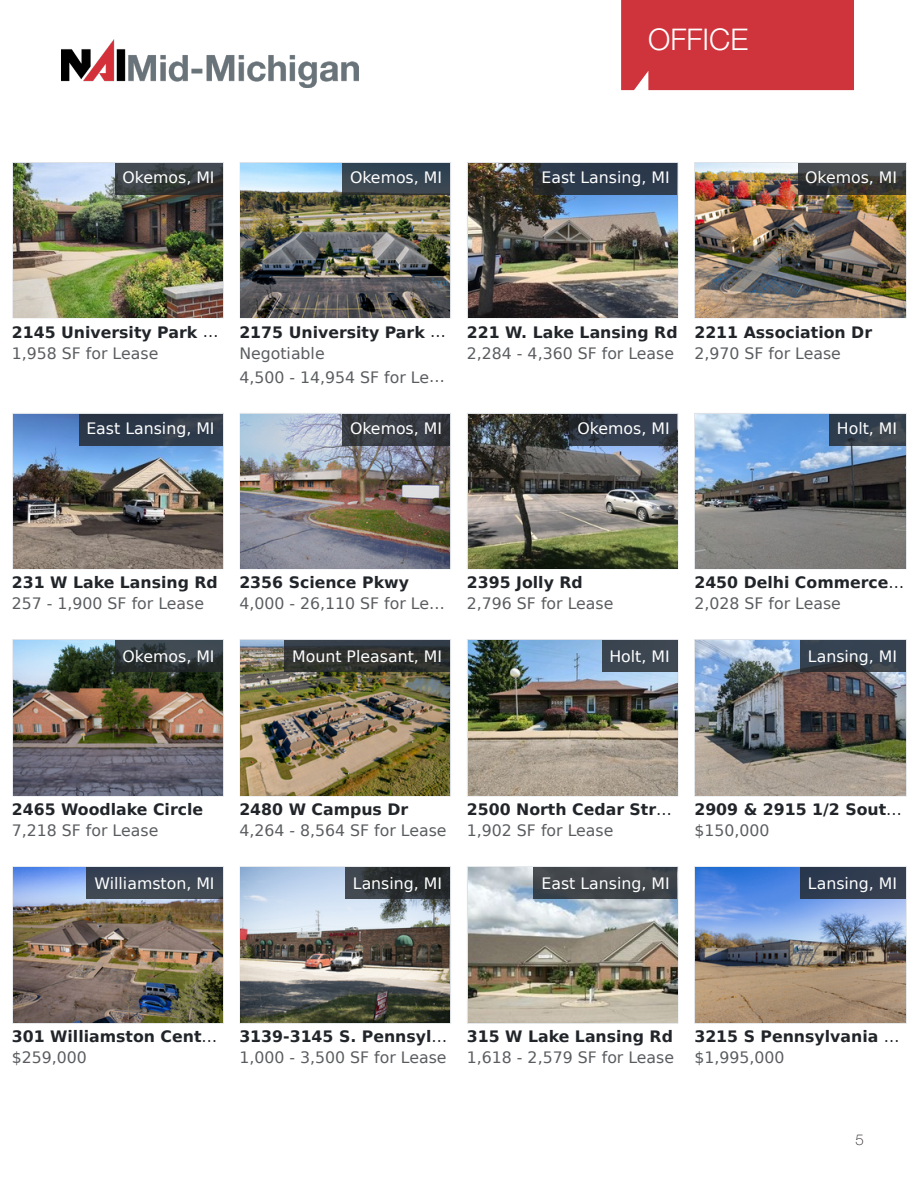
<style>
.page{position:relative;width:918px;height:1188px;background:#fff}
.page>*{position:absolute;margin:0;border:0;box-sizing:border-box;transform-origin:0 0}
.t1{font:300 30px "Helvetica Neue";color:#fff}
.t2{font:700 15.75px/21.3px "DejaVu Sans";color:#212529}
.t3{font:15.75px/21.3px "DejaVu Sans";color:rgb(33 37 41/.75)}
.t4{font:15.75px "DejaVu Sans";color:#fff}
.t5{font:100 15px "Helvetica Neue";color:#231f20}
.s1{font-weight:400}
.s2{font-weight:400;color:rgb(33 37 41/.75)}
.s3{font-weight:700;color:#212529}
.s4{color:#212529}
</style>
<div class="page">
<div style="left:621px;top:0;width:233px;height:90px;background:#cf333b"></div>
<img style="left:61px;top:39px;width:297px;height:48px">
<div style="left:12px;top:162px;width:212px;height:156px;border:1px solid #dee2e6"></div>
<div style="left:240px;top:162px;width:211px;height:156px;border:1px solid #dee2e6"></div>
<div style="left:467px;top:162px;width:211px;height:156px;border:1px solid #dee2e6"></div>
<div style="left:694px;top:162px;width:213px;height:156px;border:1px solid #dee2e6"></div>
<div style="left:12px;top:413px;width:212px;height:156px;border:1px solid #dee2e6"></div>
<div style="left:240px;top:413px;width:211px;height:156px;border:1px solid #dee2e6"></div>
<div style="left:467px;top:413px;width:211px;height:156px;border:1px solid #dee2e6"></div>
<div style="left:694px;top:413px;width:213px;height:156px;border:1px solid #dee2e6"></div>
<div style="left:12px;top:639px;width:212px;height:157px;border:1px solid #dee2e6"></div>
<div style="left:240px;top:639px;width:211px;height:157px;border:1px solid #dee2e6"></div>
<div style="left:467px;top:639px;width:211px;height:157px;border:1px solid #dee2e6"></div>
<div style="left:694px;top:639px;width:213px;height:157px;border:1px solid #dee2e6"></div>
<div style="left:12px;top:866px;width:212px;height:158px;border:1px solid #dee2e6"></div>
<div style="left:240px;top:866px;width:211px;height:158px;border:1px solid #dee2e6"></div>
<div style="left:467px;top:866px;width:211px;height:158px;border:1px solid #dee2e6"></div>
<div style="left:694px;top:866px;width:213px;height:158px;border:1px solid #dee2e6"></div>
<img style="left:14px;top:163px;width:209px;height:154px">
<div style="left:115px;top:163px;width:108px;height:32px;background:#212529;opacity:.8"></div>
<img style="left:241px;top:163px;width:209px;height:154px">
<div style="left:342px;top:163px;width:108px;height:32px;background:#212529;opacity:.8"></div>
<img style="left:468px;top:163px;width:209px;height:154px">
<div style="left:533px;top:163px;width:144px;height:32px;background:#212529;opacity:.8"></div>
<img style="left:695px;top:163px;width:211px;height:154px">
<div style="left:798px;top:163px;width:108px;height:32px;background:#212529;opacity:.8"></div>
<img style="left:14px;top:414px;width:209px;height:154px">
<div style="left:79px;top:414px;width:144px;height:32px;background:#212529;opacity:.8"></div>
<img style="left:241px;top:414px;width:209px;height:154px">
<div style="left:342px;top:414px;width:108px;height:32px;background:#212529;opacity:.8"></div>
<img style="left:468px;top:414px;width:209px;height:154px">
<div style="left:569px;top:414px;width:108px;height:32px;background:#212529;opacity:.8"></div>
<img style="left:695px;top:414px;width:211px;height:154px">
<div style="left:829px;top:414px;width:77px;height:32px;background:#212529;opacity:.8"></div>
<img style="left:14px;top:640px;width:209px;height:155px">
<div style="left:115px;top:640px;width:108px;height:32px;background:#212529;opacity:.8"></div>
<img style="left:241px;top:640px;width:209px;height:155px">
<div style="left:285px;top:640px;width:165px;height:32px;background:#212529;opacity:.8"></div>
<img style="left:468px;top:640px;width:209px;height:155px">
<div style="left:602px;top:640px;width:75px;height:32px;background:#3c4651"></div>
<img style="left:695px;top:640px;width:211px;height:155px">
<div style="left:800px;top:640px;width:106px;height:32px;background:#212529;opacity:.8"></div>
<img style="left:14px;top:867px;width:209px;height:156px">
<div style="left:87px;top:867px;width:136px;height:32px;background:#3d4753"></div>
<img style="left:241px;top:867px;width:209px;height:156px">
<div style="left:345px;top:867px;width:105px;height:32px;background:#212529;opacity:.8"></div>
<img style="left:468px;top:867px;width:209px;height:156px">
<div style="left:533px;top:867px;width:144px;height:32px;background:#41464b"></div>
<img style="left:695px;top:867px;width:211px;height:156px">
<div style="left:800px;top:867px;width:106px;height:32px;background:#303c4f"></div>
<p class="t1" style="left:648px;top:15px;width:102px">OFFICE</p>
<p class="t4" style="left:123px;top:164px;width:94px">Okemos, MI</p>
<p class="t4" style="left:350px;top:164px;width:94px">Okemos, MI</p>
<p class="t4" style="left:541px;top:164px;width:130px">East Lansing, MI</p>
<p class="t4" style="left:805px;top:164px;width:94px">Okemos, MI</p>
<p class="t2" style="left:12px;top:321px;width:208px">2145 University Park <span class="s1">…<br></span><span class="s2">1,958 SF for Lease</span></p>
<p class="t2" style="left:239px;top:321px;width:208px">2175 University Park <span class="s1">…<br></span><span class="s2">Negotiable</span></p>
<p class="t3" style="left:239px;top:366px;width:207px">4,500 - 14,954 SF for Le…</p>
<p class="t2" style="left:467px;top:321px;width:212px">221 W. Lake Lansing Rd</p>
<p class="t3" style="left:467px;top:342px;width:209px">2,284 - 4,360 SF for Lease</p>
<p class="t2" style="left:694px;top:321px;width:179px">2211 Association Dr</p>
<p class="t3" style="left:694px;top:342px;width:148px">2,970 SF for Lease</p>
<p class="t4" style="left:86px;top:415px;width:130px">East Lansing, MI</p>
<p class="t4" style="left:350px;top:415px;width:94px">Okemos, MI</p>
<p class="t4" style="left:578px;top:415px;width:94px">Okemos, MI</p>
<p class="t4" style="left:837px;top:415px;width:62px">Holt, MI</p>
<p class="t2" style="left:12px;top:572px;width:208px">231 W Lake Lansing Rd</p>
<p class="t3" style="left:12px;top:592px;width:194px">257 - 1,900 SF for Lease</p>
<p class="t2" style="left:239px;top:572px;width:171px">2356 Science Pkwy</p>
<p class="t3" style="left:239px;top:592px;width:207px">4,000 - 26,110 SF for Le…</p>
<p class="t2" style="left:467px;top:572px;width:117px">2395 Jolly Rd</p>
<p class="t3" style="left:467px;top:592px;width:148px">2,796 SF for Lease</p>
<p class="t2" style="left:694px;top:572px;width:211px;line-height:20.2px">2450 Delhi Commerce<span class="s1">…<br></span><span class="s2">2,028 SF for Lease</span></p>
<p class="t4" style="left:123px;top:642px;width:94px">Okemos, MI</p>
<p class="t4" style="left:292px;top:642px;width:151px">Mount Pleasant, MI</p>
<p class="t4" style="left:609px;top:642px;width:62px">Holt, MI</p>
<p class="t4" style="left:808px;top:642px;width:91px">Lansing, MI</p>
<p class="t2" style="left:12px;top:798px;width:193px">2465 Woodlake Circle</p>
<p class="t3" style="left:12px;top:819px;width:148px">7,218 SF for Lease</p>
<p class="t2" style="left:239px;top:798px;width:170px">2480 W Campus Dr</p>
<p class="t3" style="left:239px;top:819px;width:209px">4,264 - 8,564 SF for Lease</p>
<p class="t2" style="left:467px;top:798px;width:207px">2500 North Cedar Str<span class="s1">…<br></span><span class="s2">1,902 SF for Lease</span></p>
<p class="t2" style="left:694px;top:798px;width:209px">2909 &amp; 2915 1/2 Sout<span class="s1">… </span><span class="s2">$150,000</span></p>
<p class="t4" style="left:95px;top:869px;width:121px">Williamston, MI</p>
<p class="t4" style="left:353px;top:869px;width:91px">Lansing, MI</p>
<p class="t4" style="left:541px;top:869px;width:130px">East Lansing, MI</p>
<p class="t4" style="left:808px;top:869px;width:91px">Lansing, MI</p>
<p class="t2" style="left:12px;top:1025px;width:207px">301 Williamston Cent<span class="s1">… </span><span class="s2">$259,000</span></p>
<p class="t3" style="left:239px;top:1025px;width:209px"><span class="s3">3139-3145 S. Pennsyl</span><span class="s4">…<br></span>1,000 - 3,500 SF for Lease</p>
<p class="t2" style="left:467px;top:1025px;width:208px">315 W Lake Lansing Rd</p>
<p class="t3" style="left:467px;top:1046px;width:209px">1,618 - 2,579 SF for Lease</p>
<p class="t2" style="left:694px;top:1025px;width:207px">3215 S Pennsylvania <span class="s1">… </span><span class="s2">$1,995,000</span></p>
<p class="t5" style="left:856px;top:1128px;width:10px">5</p>
</div>
